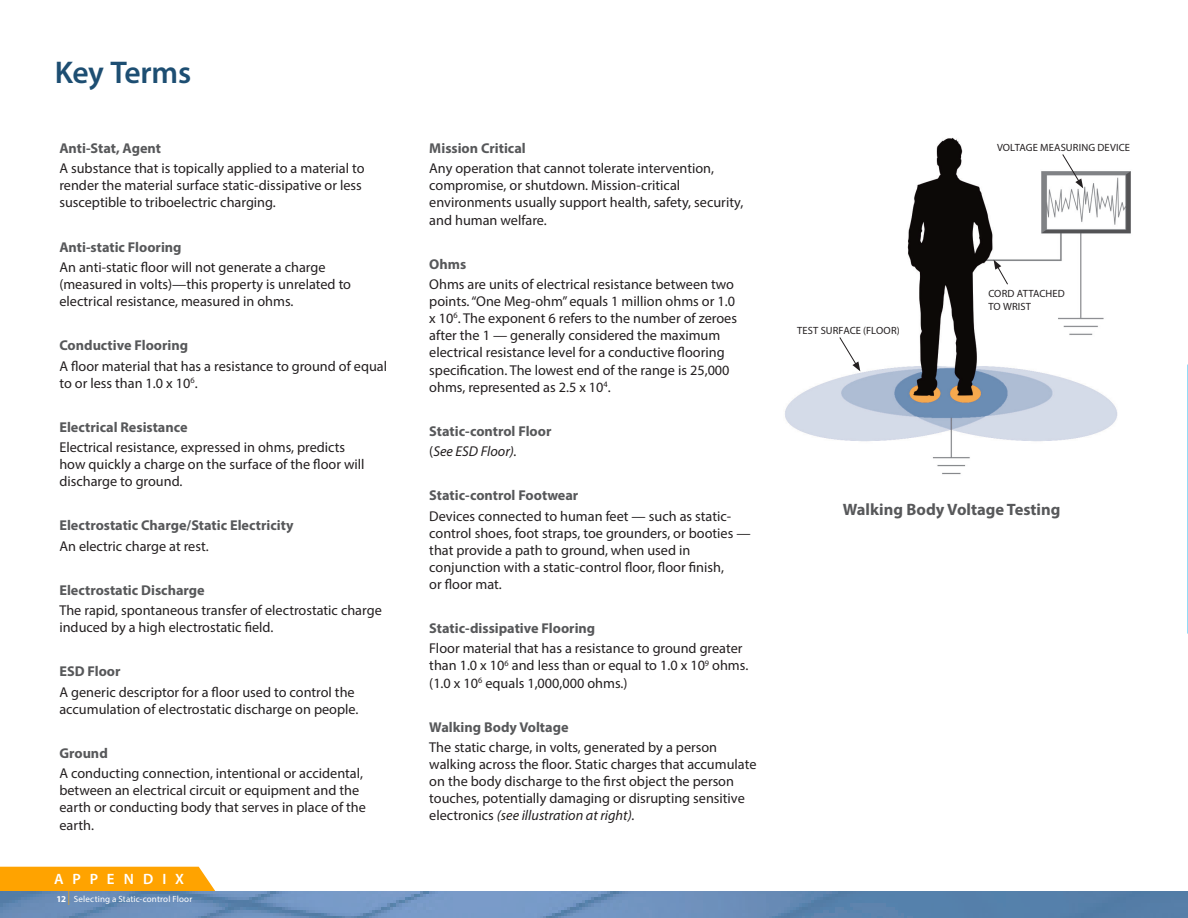
<style>
.page{position:relative;width:1188px;height:918px;background:#fff}
.page>*{position:absolute;margin:0;border:0;box-sizing:border-box;transform-origin:0 0}
.t1{font:600 31.5px "Myriad Pro";letter-spacing:-.015em;color:#1d4e72}
.checklist_item{font:700 16.5px "Myriad Pro";color:#57585a}
.t2{font:600 15px "Myriad Pro";letter-spacing:.595em;color:#fff}
.copy{font:14.25px/17.1px "Myriad Pro";color:#231f20}
.key_term_bold{font:700 14.25px "Myriad Pro";color:#57585a}
.copy-2{font:italic 14.25px "Myriad Pro";color:#231f20}
.checklist_item-2{font:10.5px/12.6px "Myriad Pro";letter-spacing:.015em;color:#231f20}
.t3{font:9px "Myriad Pro";letter-spacing:.02em;color:#fff}
.s1{font-weight:700}
.s2{font-size:15.75px;color:#ffa300}
.s3{font-style:normal}
.s4{font-style:italic}
</style>
<div class="page">
<img style="left:0;top:891px;width:1188px;height:27px">
<div style="left:0;top:867px;width:215px;height:24px;background:#ffa300"></div>
<img style="left:785px;top:137px;width:346px;height:338px">
<svg style="left:1062px;top:153px;width:21px;height:35px"></svg>
<svg style="left:994px;top:260px;width:15px;height:25px"></svg>
<svg style="left:839px;top:336px;width:21px;height:35px"></svg>
<svg style="left:1187px;top:365px;width:1px;height:268px"></svg>
<p class="t1" style="left:55px;top:52px;width:138px">Key Terms</p>
<p class="key_term_bold" style="left:59px;top:139px;width:103px">Anti-Stat, Agent</p>
<p class="copy" style="left:59px;top:160px;width:307px">A substance that is topically applied to a material to render the material surface static-dissipative or less susceptible to triboelectric charging.</p>
<p class="key_term_bold" style="left:59px;top:237px;width:124px">Anti-static Flooring</p>
<p class="copy" style="left:59px;top:258px;width:293px">An anti-static floor will not generate a charge (measured in volts)—this property is unrelated to electrical resistance, measured in ohms.</p>
<p class="key_term_bold" style="left:59px;top:336px;width:130px">Conductive Flooring</p>
<p class="copy" style="left:59px;top:357px;width:329px">A floor material that has a resistance to ground of equal to or less than 1.0 x 10<sup>6</sup>.</p>
<p class="key_term_bold" style="left:59px;top:418px;width:130px">Electrical Resistance</p>
<p class="copy" style="left:59px;top:439px;width:307px">Electrical resistance, expressed in ohms, predicts how quickly a charge on the surface of the floor will discharge to ground.</p>
<p class="key_term_bold" style="left:59px;top:516px;width:236px">Electrostatic Charge/Static Electricity</p>
<p class="copy" style="left:59px;top:537px;width:151px">An electric charge at rest.</p>
<p class="key_term_bold" style="left:59px;top:581px;width:147px">Electrostatic Discharge</p>
<p class="copy" style="left:59px;top:602px;width:324px">The rapid, spontaneous transfer of electrostatic charge induced by a high electrostatic field.</p>
<p class="key_term_bold" style="left:59px;top:662px;width:63px">ESD Floor</p>
<p class="copy" style="left:59px;top:683px;width:301px">A generic descriptor for a floor used to control the accumulation of electrostatic discharge on people.</p>
<p class="key_term_bold" style="left:59px;top:744px;width:50px">Ground</p>
<p class="copy" style="left:59px;top:765px;width:308px">A conducting connection, intentional or accidental, between an electrical circuit or equipment and the earth or conducting body that serves in place of the earth.</p>
<p class="t2" style="left:54px;top:869px;width:132px">APPENDIX</p>
<p class="t3" style="left:56px;top:894px;width:137px"><span class="s1">12</span> <span class="s2">|</span> Selecting a Static-control Floor</p>
<p class="key_term_bold" style="left:429px;top:139px;width:98px">Mission Critical</p>
<p class="copy" style="left:429px;top:160px;width:315px">Any operation that cannot tolerate intervention, compromise, or shutdown. Mission-critical environments usually support health, safety, security, and human welfare.</p>
<p class="key_term_bold" style="left:429px;top:255px;width:39px">Ohms</p>
<p class="copy" style="left:429px;top:275px;width:309px">Ohms are units of electrical resistance between two points. “One Meg-ohm” equals 1 million ohms or 1.0 x 10<sup>6</sup>. The exponent 6 refers to the number of zeroes after the 1 — generally considered the maximum electrical resistance level for a conductive flooring specification. The lowest end of the range is 25,000 ohms, represented as 2.5 x 10<sup>4</sup>.</p>
<p class="key_term_bold" style="left:429px;top:422px;width:124px">Static-control Floor</p>
<p class="copy-2" style="left:429px;top:442px;width:89px"><span class="s3">(</span>See ESD Floor).</p>
<p class="key_term_bold" style="left:429px;top:486px;width:151px">Static-control Footwear</p>
<p class="copy" style="left:429px;top:507px;width:323px">Devices connected to human feet — such as static&shy;control shoes, foot straps, toe grounders, or booties — that provide a path to ground, when used in conjunction with a static-control floor, floor finish,<br>or floor mat.</p>
<p class="key_term_bold" style="left:429px;top:619px;width:167px">Static-dissipative Flooring</p>
<p class="copy" style="left:429px;top:640px;width:321px">Floor material that has a resistance to ground greater than 1.0 x 10<sup>6</sup> and less than or equal to 1.0 x 10<sup>9</sup> ohms. (1.0 x 10<sup>6</sup> equals 1,000,000 ohms.)</p>
<p class="key_term_bold" style="left:429px;top:718px;width:141px">Walking Body Voltage</p>
<p class="copy" style="left:429px;top:738px;width:329px">The static charge, in volts, generated by a person walking across the floor. Static charges that accumulate on the body discharge to the first object the person touches, potentially damaging or disrupting sensitive electronics <span class="s4">(see illustration at right).</span></p>
<p class="checklist_item-2" style="left:997px;top:141px;width:135px">VOLTAGE MEASURING DEVICE</p>
<p class="checklist_item-2" style="left:797px;top:324px;width:104px">TEST SURFACE (FLOOR)</p>
<p class="checklist_item-2" style="left:988px;top:287px;width:78px">CORD ATTACHED<br>TO WRIST</p>
<p class="checklist_item" style="left:843px;top:499px;width:219px">Walking Body Voltage Testing</p>
</div>
